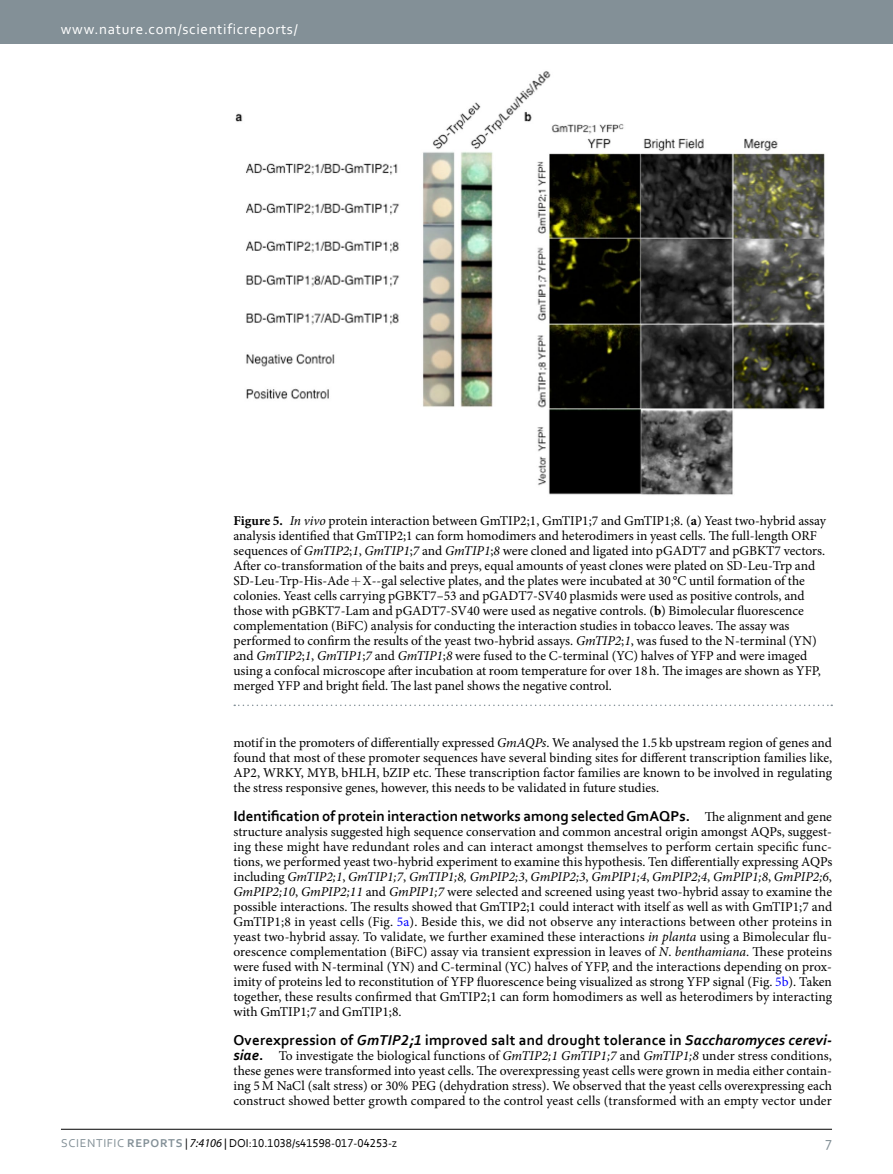
<style>
.page{position:relative;width:893px;height:1174px;background:#fff}
.page>*{position:absolute;margin:0;border:0;box-sizing:border-box;transform-origin:0 0}
.t1{font:700 15px "Corbel";letter-spacing:-.005em;color:#000}
.t2{font:15px "Corbel 2";letter-spacing:.045em;color:#fff}
.t3{font:15px "Corbel 2";color:#839097}
.t4{font:13.5px/15px "Minion Pro";color:#000;text-align:justify}
.t5{font:12px "Corbel";color:#000}
.s1{font-weight:700}
.s2{font-style:italic}
.s3{font-family:"Minion Pro";font-weight:400;font-size:13.5px}
.s4{color:#00f}
.s5{font-family:"Corbel Bold Italic 2";font-weight:400}
.s6{font-family:"Corbel Bold Italic 2";font-size:15px}
.s7{font-family:"Corbel";font-weight:700;font-size:15px}
.s8{font-family:"Corbel 2";color:#839097}
.s9{font-family:"Corbel Bold 2";color:#839097}
.s10{font-family:"Corbel 2"}
.s11{font-family:"Myriad Pro";font-style:italic}
</style>
<div class="page">
<div style="left:0;top:0;width:893px;height:43px;background:#839097"></div>
<hr style="left:61px;top:1129px;width:771px;height:1px;background:#000">
<img style="left:235px;top:71px;width:590px;height:424px">
<svg style="left:234px;top:704px;width:598px;height:2px"></svg>
<p class="t2" style="left:61px;top:19px;width:238px">www.nature.com/scientificreports/</p>
<p class="t4" style="left:233px;top:513px;width:594px;text-align:left"><span class="s1">Figure 5.</span> <span class="s2">In vivo</span> protein interaction between GmTIP2;1, GmTIP1;7 and GmTIP1;8. (<span class="s1">a</span>) Yeast two-hybrid assay analysis identified that GmTIP2;1 can form homodimers and heterodimers in yeast cells. The full-length ORF sequences of <span class="s2">GmTIP2</span>;<span class="s2">1</span>, <span class="s2">GmTIP1</span>;<span class="s2">7</span> and <span class="s2">GmTIP1</span>;<span class="s2">8</span> were cloned and ligated into pGADT7 and pGBKT7 vectors.<br>After co-transformation of the baits and preys, equal amounts of yeast clones were plated on SD-Leu-Trp and SD-Leu-Trp-His-Ade X--gal selective plates, and the plates were incubated at 30 °C until formation of the colonies. Yeast cells carrying pGBKT7–53 and pGADT7-SV40 plasmids were used as positive controls, and those with pGBKT7-Lam and pGADT7-SV40 were used as negative controls. (<span class="s1">b</span>) Bimolecular fluorescence complementation (BiFC) analysis for conducting the interaction studies in tobacco leaves. The assay was performed to confirm the results of the yeast two-hybrid assays. <span class="s2">GmTIP2</span>;<span class="s2">1</span>, was fused to the N-terminal (YN) and <span class="s2">GmTIP2</span>;<span class="s2">1</span>, <span class="s2">GmTIP1</span>;<span class="s2">7</span> and <span class="s2">GmTIP1</span>;<span class="s2">8</span> were fused to the C-terminal (YC) halves of YFP and were imaged using a confocal microscope after incubation at room temperature for over 18h. The images are shown as YFP, merged YFP and bright field. The last panel shows the negative control.</p>
<p class="t4" style="left:233px;top:735px;width:600px">motif in the promoters of differentially expressed <span class="s2">GmAQPs</span>. We analysed the 1.5kb upstream region of genes and found that most of these promoter sequences have several binding sites for different transcription families like, AP2, WRKY, MYB, bHLH, bZIP etc. These transcription factor families are known to be involved in regulating the stress responsive genes, however, this needs to be validated in future studies.</p>
<p class="t1" style="left:233px;top:806px;width:600px">Identification of protein interaction networks among selected GmAQPs. <span class="s3">The alignment and gene</span></p>
<p class="t4" style="left:233px;top:824px;width:600px">structure analysis suggested high sequence conservation and common ancestral origin amongst AQPs, suggest&shy;ing these might have redundant roles and can interact amongst themselves to perform certain specific func&shy;tions, we performed yeast two-hybrid experiment to examine this hypothesis. Ten differentially expressing AQPs including <span class="s2">GmTIP2;1</span>, <span class="s2">GmTIP1;7</span>, <span class="s2">GmTIP1;8, GmPIP2;3</span>, <span class="s2">GmPIP2;3</span>, <span class="s2">GmPIP1;4</span>, <span class="s2">GmPIP2;4</span>, <span class="s2">GmPIP1;8</span>, <span class="s2">GmPIP2;6</span>, <span class="s2">GmPIP2;10</span>, <span class="s2">GmPIP2;11</span> and <span class="s2">GmPIP1;7</span> were selected and screened using yeast two-hybrid assay to examine the possible interactions. The results showed that GmTIP2;1 could interact with itself as well as with GmTIP1;7 and GmTIP1;8 in yeast cells (Fig. <span class="s4">5a</span>). Beside this, we did not observe any interactions between other proteins in yeast two-hybrid assay. To validate, we further examined these interactions <span class="s2">in planta</span> using a Bimolecular flu&shy;orescence complementation (BiFC) assay via transient expression in leaves of <span class="s2">N</span>. <span class="s2">benthamiana</span>. These proteins were fused with N-terminal (YN) and C-terminal (YC) halves of YFP, and the interactions depending on prox&shy;imity of proteins led to reconstitution of YFP fluorescence being visualized as strong YFP signal (Fig. <span class="s4">5b</span>). Taken together, these results confirmed that GmTIP2;1 can form homodimers as well as heterodimers by interacting with GmTIP1;7 and GmTIP1;8.</p>
<p class="t1" style="left:233px;top:1031px;width:600px">Overexpression of <span class="s2">GmTIP2;1</span> improved salt and drought tolerance in <span class="s5">Saccharomyces cerevi-</span></p>
<p class="t4" style="left:233px;top:1048px;width:600px"><span class="s6">siae</span><span class="s7">.</span> To investigate the biological functions of <span class="s2">GmTIP2;1 GmTIP1;7</span> and <span class="s2">GmTIP1;8</span> under stress conditions, these genes were transformed into yeast cells. The overexpressing yeast cells were grown in media either contain&shy;ing 5M NaCl (salt stress) or 30% PEG (dehydration stress). We observed that the yeast cells overexpressing each construct showed better growth compared to the control yeast cells (transformed with an empty vector under</p>
<p class="t5" style="left:61px;top:1135px;width:337px"><span class="s8">SCIEntIfIC</span> <span class="s9">REPORTS</span> <span class="s10">|</span> <span class="s11">7:4106</span> | DOI:10.1038/s41598-017-04253-z</p>
<p class="t3" style="left:826px;top:1132px;width:8px">7</p>
</div>
